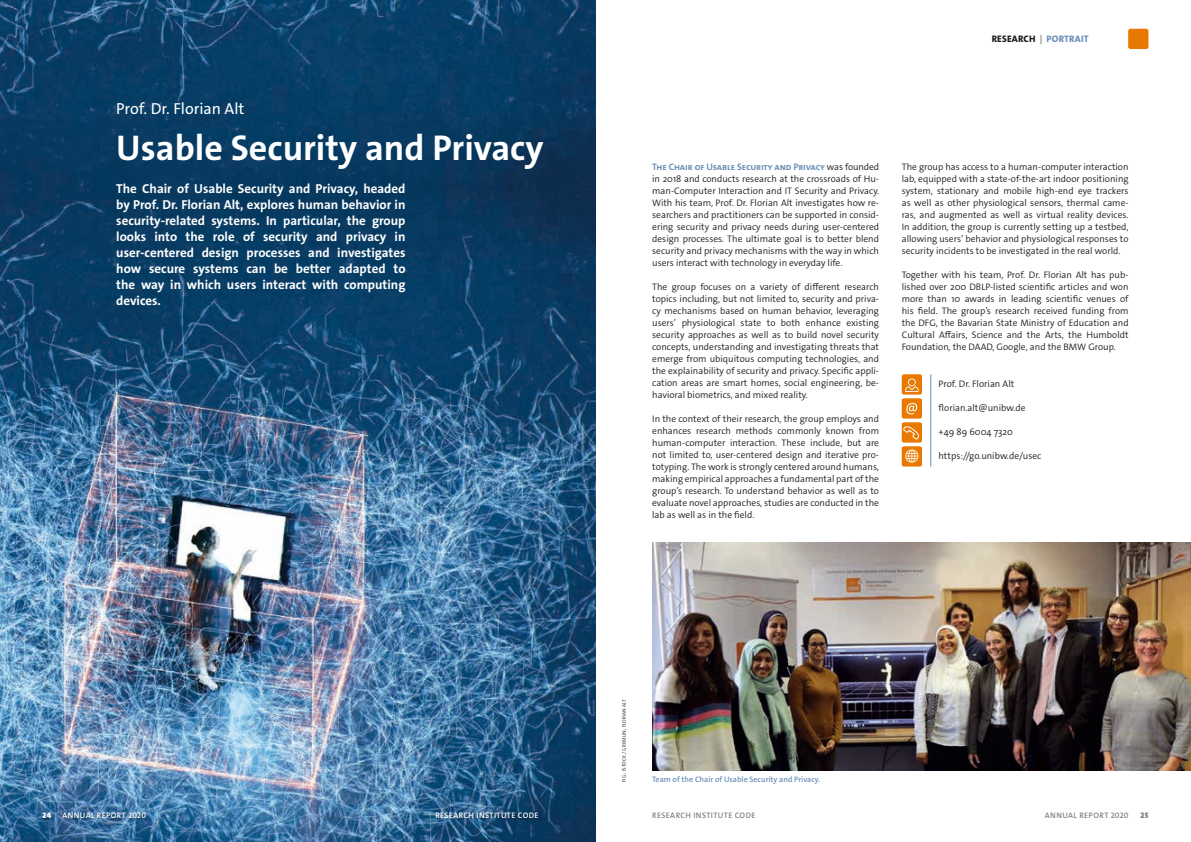
<style>
.page{position:relative;width:1191px;height:842px;background:#fff}
.page>*{position:absolute;margin:0;border:0;box-sizing:border-box;transform-origin:0 0}
.t1{font:700 36px "The Sans Os F";color:#fff}
.t2{font:16px "The Sans Os F";color:#fff}
.t3{font:700 13px/16px "The Sans Os F";color:#fff;text-align:justify}
.t4{font:300 9.5px/12px "The Sans Os F";color:#1b1c20;text-align:justify}
.t5{font:800 9.5px "The Sans Os F";letter-spacing:.02em;color:#1b1c20}
.t6{font:600 8px "The Sans Os F";color:#6c91b9}
.t7{font:600 8px "The Sans Os F";letter-spacing:.05em;color:#fff}
.t8{font:600 8px "The Sans Os F";letter-spacing:.05em;color:#818084}
.t9{font:900 8px "The Sans Os F";color:#818084}
.t10{font:900 8px "The Sans Os F";color:#fff}
.t11{font:300 5px "The Sans Os F";letter-spacing:.02em;color:#1b1c20}
.s1{font-weight:300}
.s2{color:#6c91b9}
.s3{font-weight:700;color:#6c91b9}
</style>
<div class="page">
<img style="left:0;top:0;width:595px;height:842px">
<hr style="left:930px;top:374px;width:1px;height:93px;background:#6c91b9">
<div style="left:901px;top:374px;width:21px;height:21px;background:#e87800;border-radius:2px"></div>
<div style="left:901px;top:398px;width:21px;height:21px;background:#e87800;border-radius:2px"></div>
<div style="left:901px;top:422px;width:21px;height:21px;background:#e87800;border-radius:2px"></div>
<div style="left:901px;top:446px;width:21px;height:20px;background:#e87800;border-radius:2px"></div>
<svg style="left:906px;top:403px;width:11px;height:11px"></svg>
<svg style="left:903px;top:426px;width:16px;height:14px"></svg>
<svg style="left:905px;top:449px;width:13px;height:14px"></svg>
<svg style="left:905px;top:378px;width:14px;height:14px"></svg>
<img style="left:652px;top:542px;width:539px;height:228px">
<div style="left:1128px;top:29px;width:20px;height:20px;background:#e87800;border-radius:2px"></div>
<div style="left:62px;top:813px;width:478px;height:8px;background:#1b1c20;opacity:.5"></div>
<div style="left:42px;top:813px;width:11px;height:7px;background:#1b1c20;opacity:.5"></div>
<h2 class="t2" style="left:116px;top:98px;width:130px">Prof. Dr. Florian Alt</h2>
<h1 class="t1" style="left:116px;top:125px;width:429px">Usable Security and Privacy</h1>
<p class="t3" style="left:116px;top:181px;width:291px">The Chair of Usable Security and Privacy, headed by Prof. Dr. Florian Alt, explores human behavior in security-related systems. In particular, the group looks into the role of security and privacy in user-centered design processes and investigates how secure systems can be better adapted to the way in which users interact with computing devices.</p>
<p class="t5" style="left:991px;top:32px;width:99px">RESEARCH <span class="s1">|</span> <span class="s2">PORTRAIT</span></p>
<p class="t4" style="left:652px;top:161px;width:228px"><span class="s3">The Chair of Usable Security and Privacy</span> was founded in 2018 and conducts research at the crossroads of Hu&shy;man-Computer Interaction and IT Security and Privacy.<br>With his team, Prof. Dr. Florian Alt investigates how re&shy;searchers and practitioners can be supported in consid&shy;ering security and privacy needs during user-centered design processes. The ultimate goal is to better blend security and privacy mechanisms with the way in which users interact with technology in everyday life.</p>
<p class="t4" style="left:652px;top:281px;width:228px">The group focuses on a variety of different research topics including, but not limited to, security and priva&shy;cy mechanisms based on human behavior, leveraging users’ physiological state to both enhance existing security approaches as well as to build novel security concepts, understanding and investigating threats that emerge from ubiquitous computing technologies, and the explainability of security and privacy. Specific appli&shy;cation areas are smart homes, social engineering, be&shy;havioral biometrics, and mixed reality.</p>
<p class="t4" style="left:652px;top:413px;width:228px">In the context of their research, the group employs and enhances research methods commonly known from human-computer interaction. These include, but are not limited to, user-centered design and iterative pro&shy;totyping. The work is strongly centered around humans, making empirical approaches a fundamental part of the group’s research. To understand behavior as well as to evaluate novel approaches, studies are conducted in the lab as well as in the field.</p>
<p class="t4" style="left:901px;top:161px;width:228px">The group has access to a human-computer interaction lab, equipped with a state-of-the-art indoor positioning system, stationary and mobile high-end eye trackers as well as other physiological sensors, thermal came&shy;ras, and augmented as well as virtual reality devices.<br>In addition, the group is currently setting up a testbed, allowing users’ behavior and physiological responses to security incidents to be investigated in the real world.</p>
<p class="t4" style="left:901px;top:269px;width:229px">Together with his team, Prof. Dr. Florian Alt has pub&shy;lished over 200 DBLP-listed scientific articles and won more than 10 awards in leading scientific venues of his field. The group’s research received funding from the DFG, the Bavarian State Ministry of Education and Cultural Affairs, Science and the Arts, the Humboldt Foundation, the DAAD, Google, and the BMW Group.</p>
<p class="t4" style="left:938px;top:378px;width:77px">Prof. Dr. Florian Alt</p>
<p class="t4" style="left:938px;top:402px;width:88px">florian.alt@unibw.de</p>
<p class="t4" style="left:938px;top:426px;width:76px">+49 89 6004 7320</p>
<p class="t4" style="left:938px;top:450px;width:104px">https://go.unibw.de/usec</p>
<p class="t11" style="left:621px;top:782px;width:84px;rotate:-90deg">FIG.: ISTOCK / GREMLIN; FLORIAN ALT</p>
<p class="t6" style="left:652px;top:774px;width:169px">Team of the Chair of Usable Security and Privacy.</p>
<p class="t10" style="left:43px;top:810px;width:10px">24</p>
<p class="t7" style="left:62px;top:810px;width:85px">ANNUAL REPORT 2020</p>
<p class="t7" style="left:435px;top:810px;width:105px">RESEARCH INSTITUTE CODE</p>
<p class="t8" style="left:652px;top:810px;width:105px">RESEARCH INSTITUTE CODE</p>
<p class="t8" style="left:1045px;top:810px;width:85px">ANNUAL REPORT 2020</p>
<p class="t9" style="left:1140px;top:810px;width:9px">25</p>
</div>
